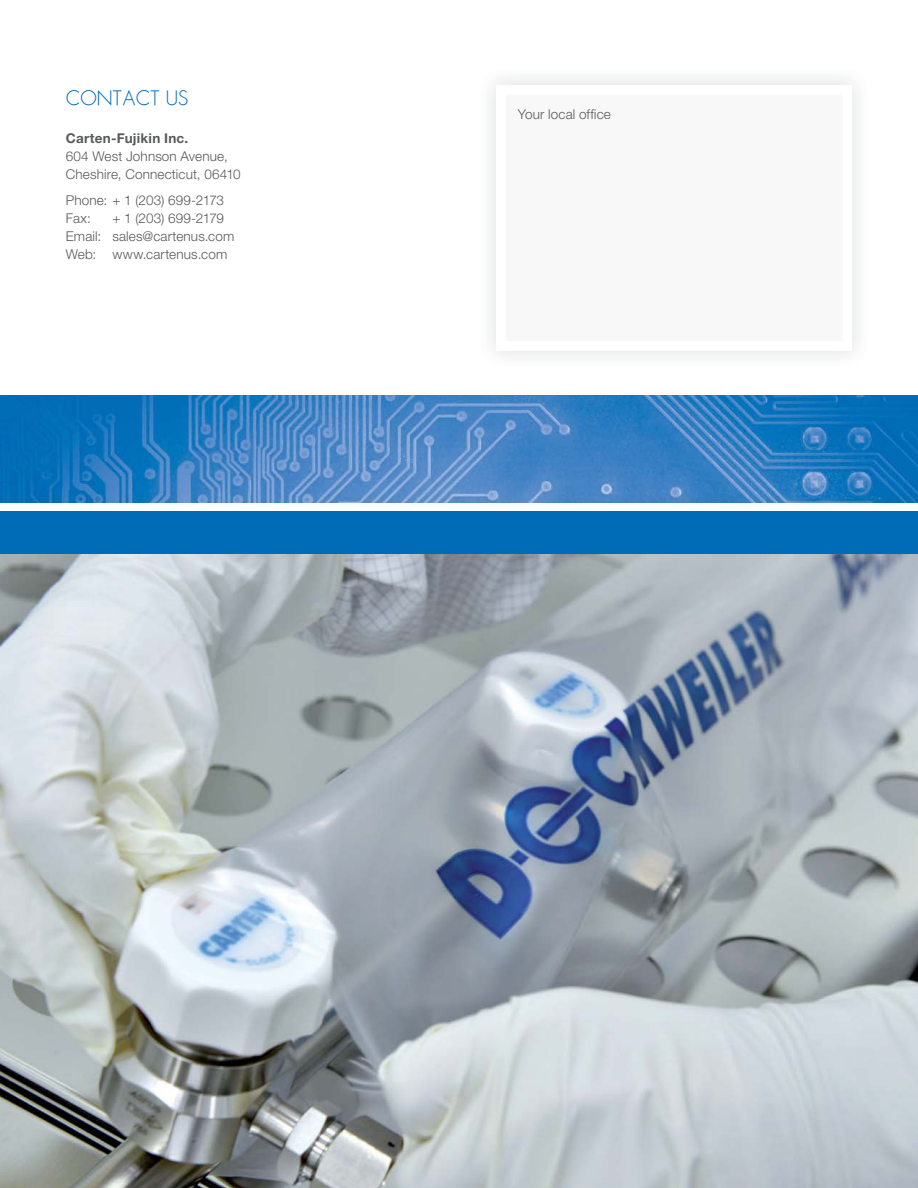
<style>
.page{position:relative;width:918px;height:1188px;background:#fff}
.page>*{position:absolute;margin:0;border:0;box-sizing:border-box;transform-origin:0 0}
.t1{font:19.5px "Futura ICG Light";color:#006bb6}
.t2{font:300 13.5px/18px "Helvetica Neue LT Pro";letter-spacing:.01em;color:#58595b}
.t3{font:700 13.5px "Helvetica Neue LT Pro";letter-spacing:.02em;color:#58595b}
.t4{font:300 13.5px "Helvetica Neue LT Pro";letter-spacing:.01em;color:#57585a}
</style>
<div class="page">
<img style="left:0;top:554px;width:918px;height:634px">
<div style="left:0;top:511px;width:918px;height:43px;background:#006bb6"></div>
<img style="left:0;top:396px;width:918px;height:106px">
<h1 class="t1" style="left:66px;top:85px;width:124px">CONTACT US</h1>
<p class="t3" style="left:66px;top:130px;width:124px">Carten-Fujikin Inc.</p>
<p class="t2" style="left:66px;top:147px;width:176px">604 West Johnson Avenue,<br>Cheshire, Connecticut, 06410</p>
<p class="t2" style="left:66px;top:191px;width:160px">Phone: + 1 (203) 699-2173<br>Fax:</p>
<p class="t2" style="left:66px;top:209px;width:170px;text-indent:47px">+ 1 (203) 699-2179<br>Email: sales@cartenus.com<br>Web: www.cartenus.com</p>
<p class="t4" style="left:518px;top:106px;width:95px">Your local office</p>
</div>
